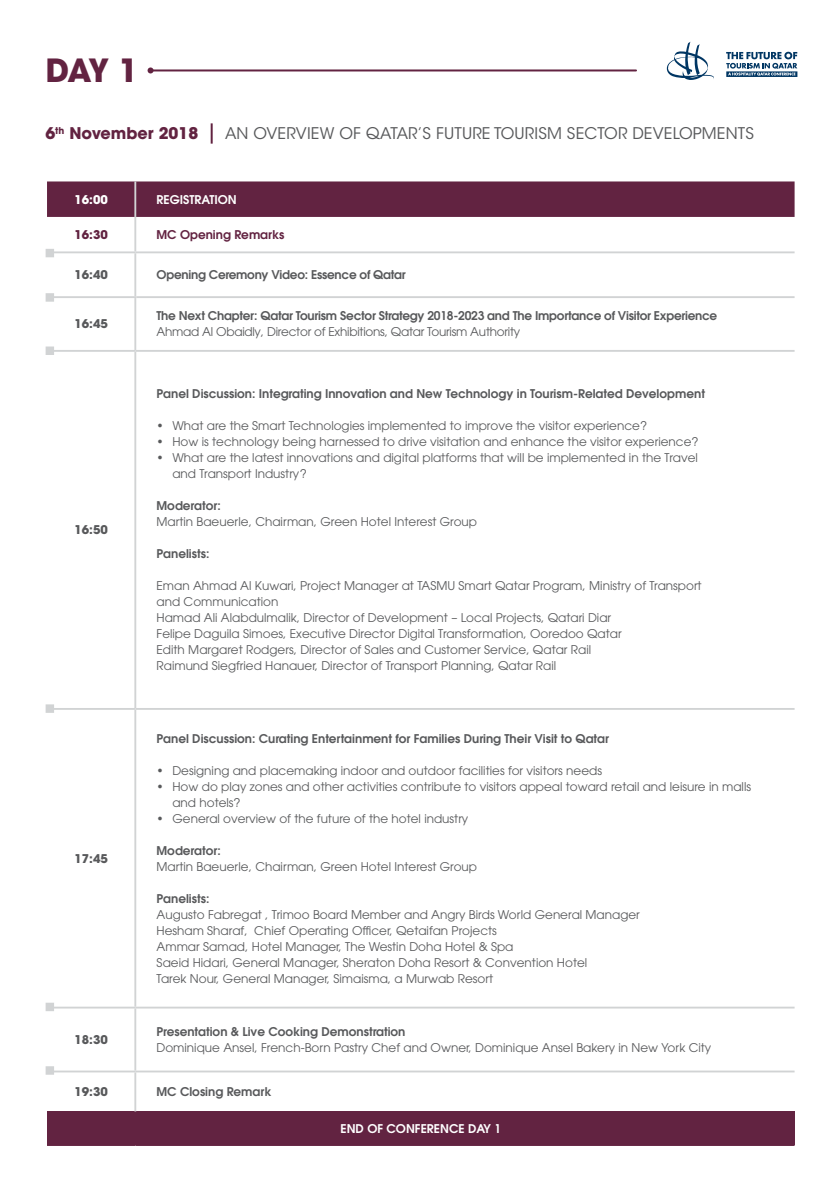
<style>
.page{position:relative;width:840px;height:1191px;background:#fff}
.page>*{position:absolute;margin:0;border:0;box-sizing:border-box;transform-origin:0 0}
.t1{font:700 31.8px "ITC Avant Garde Std";color:#622341}
.t2{font:16px "ITC Avant Garde Std";letter-spacing:.01em;color:#58595b}
.t3{font:700 16px "ITC Avant Garde Std";color:#622341}
.t4{font:12px/16px "ITC Avant Garde Pro";color:#58595b}
.t5{font:600 12px "ITC Avant Garde Pro";color:#58595b}
.t6{font:600 12px "ITC Avant Garde Pro";letter-spacing:-.02em;color:#58595b}
.t7{font:12px "ITC Avant Garde Pro";letter-spacing:-.02em;color:#58595b}
.t8{font:600 12px "ITC Avant Garde Pro";color:#fff}
.t9{font:700 12px "ITC Avant Garde Pro";color:#58595b}
.t10{font:600 12px "ITC Avant Garde Pro";color:#622341}
.t11{font:700 12px "ITC Avant Garde Pro";color:#fff}
.t12{font:700 12px "ITC Avant Garde Pro";color:#622341}
.t13{font:700 9.4px "ITC Avant Garde Std";color:#622341}
</style>
<div class="page">
<div style="left:47px;top:181px;width:747px;height:36px;background:#622341"></div>
<div style="left:47px;top:1111px;width:747px;height:34px;background:#622341"></div>
<hr style="left:134px;top:181px;width:2px;height:36px;background:#d1d3d4">
<hr style="left:134px;top:217px;width:2px;height:34px;background:#d1d3d4">
<hr style="left:47px;top:251px;width:88px;height:2px;background:#d1d3d4">
<hr style="left:135px;top:251px;width:659px;height:2px;background:#d1d3d4">
<hr style="left:134px;top:710px;width:2px;height:296px;background:#d1d3d4">
<hr style="left:134px;top:253px;width:2px;height:43px;background:#d1d3d4">
<hr style="left:47px;top:296px;width:89px;height:2px;background:#d1d3d4">
<hr style="left:134px;top:298px;width:2px;height:52px;background:#d1d3d4">
<hr style="left:47px;top:350px;width:88px;height:2px;background:#d1d3d4">
<hr style="left:135px;top:350px;width:659px;height:2px;background:#d1d3d4">
<hr style="left:134px;top:352px;width:2px;height:356px;background:#d1d3d4">
<hr style="left:47px;top:708px;width:88px;height:2px;background:#d1d3d4">
<hr style="left:135px;top:708px;width:659px;height:2px;background:#d1d3d4">
<hr style="left:134px;top:1008px;width:2px;height:62px;background:#d1d3d4">
<hr style="left:47px;top:1070px;width:88px;height:2px;background:#d1d3d4">
<hr style="left:135px;top:1070px;width:659px;height:2px;background:#d1d3d4">
<hr style="left:134px;top:1072px;width:2px;height:39px;background:#d1d3d4">
<hr style="left:136px;top:296px;width:658px;height:2px;background:#d1d3d4">
<hr style="left:47px;top:1144px;width:88px;height:2px;background:#622341">
<hr style="left:135px;top:1144px;width:659px;height:2px;background:#622341">
<hr style="left:47px;top:1006px;width:88px;height:2px;background:#d1d3d4">
<hr style="left:135px;top:1006px;width:659px;height:2px;background:#d1d3d4">
<hr style="left:210px;top:123px;width:2px;height:21px;background:#622341">
<svg style="left:666px;top:41px;width:48px;height:39px"></svg>
<svg style="left:726px;top:52px;width:71px;height:25px"></svg>
<hr style="left:150px;top:69px;width:485px;height:2px;background:#622341">
<svg style="left:147px;top:67px;width:6px;height:6px"></svg>
<div style="left:46px;top:1066px;width:8px;height:8px;background:#d1d3d4;border:2px solid #d1d3d4"></div>
<div style="left:46px;top:1002px;width:8px;height:9px;background:#d1d3d4;border:2px solid #d1d3d4"></div>
<div style="left:46px;top:704px;width:8px;height:9px;background:#d1d3d4;border:2px solid #d1d3d4"></div>
<div style="left:46px;top:346px;width:8px;height:9px;background:#d1d3d4;border:2px solid #d1d3d4"></div>
<div style="left:46px;top:293px;width:8px;height:9px;background:#d1d3d4;border:2px solid #d1d3d4"></div>
<div style="left:46px;top:249px;width:8px;height:8px;background:#d1d3d4"></div>
<h1 class="t1" style="left:45px;top:50px;width:94px">DAY 1</h1>
<p class="t13" style="left:55px;top:124px;width:11px">th</p>
<h2 class="t2" style="left:225px;top:124px;width:530px">AN OVERVIEW OF QATAR S’ FUTURE TOURISM SECTOR DEVELOPMENTS</h2>
<h2 class="t3" style="left:69px;top:123px;width:130px">November 2018</h2>
<h2 class="t3" style="left:45px;top:123px;width:11px">6</h2>
<p class="t11" style="left:74px;top:191px;width:35px">16:00</p>
<p class="t12" style="left:74px;top:227px;width:35px">16:30</p>
<p class="t9" style="left:74px;top:267px;width:35px">16:40</p>
<p class="t9" style="left:74px;top:316px;width:35px">16:45</p>
<p class="t9" style="left:74px;top:522px;width:35px">16:50</p>
<p class="t9" style="left:74px;top:850px;width:35px">17:45</p>
<p class="t9" style="left:74px;top:1031px;width:35px">18:30</p>
<p class="t9" style="left:74px;top:1083px;width:35px">19:30</p>
<p class="t8" style="left:156px;top:191px;width:82px">REGISTRATION</p>
<p class="t10" style="left:156px;top:227px;width:129px">MC Opening Remarks</p>
<p class="t6" style="left:156px;top:267px;width:250px">Opening Ceremony Video: Essence of Qatar</p>
<p class="t6" style="left:156px;top:308px;width:562px">The Next Chapter: Qatar Tourism Sector Strategy 2018-2023 and The Importance of Visitor Experience</p>
<p class="t7" style="left:156px;top:324px;width:365px">Ahmad Al Obaidly, Director of Exhibitions, Qatar Tourism Authority</p>
<p class="t5" style="left:156px;top:386px;width:549px">Panel Discussion: Integrating Innovation and New Technology in Tourism-Related Development</p>
<p class="t4" style="left:172px;top:418px;width:476px">What are the Smart Technologies implemented to improve the visitor experience?</p>
<p class="t4" style="left:156px;top:418px;width:9px">•</p>
<p class="t4" style="left:156px;top:434px;width:9px">•</p>
<p class="t4" style="left:156px;top:450px;width:9px">•</p>
<p class="t4" style="left:172px;top:434px;width:527px">How is technology being harnessed to drive visitation and enhance the visitor experience?</p>
<p class="t4" style="left:172px;top:450px;width:526px">What are the latest innovations and digital platforms that will be implemented in the Travel</p>
<p class="t4" style="left:172px;top:466px;width:136px">and Transport Industry?</p>
<p class="t5" style="left:156px;top:498px;width:66px">Moderator:</p>
<p class="t4" style="left:156px;top:514px;width:322px">Martin Baeuerle, Chairman, Green Hotel Interest Group</p>
<p class="t5" style="left:156px;top:546px;width:54px">Panelists:</p>
<p class="t4" style="left:156px;top:578px;width:546px">Eman Ahmad Al Kuwari, Project Manager at TASMU Smart Qatar Program, Ministry of Transport and Communication<br>Hamad Ali Alabdulmalik, Director of Development – Local Projects, Qatari Diar<br>Felipe Daguila Simoes, Executive Director Digital Transformation, Ooredoo Qatar<br>Edith Margaret Rodgers, Director of Sales and Customer Service, Qatar Rail<br>Raimund Siegfried Hanauer, Director of Transport Planning, Qatar Rail</p>
<p class="t5" style="left:156px;top:730px;width:453px">Panel Discussion: Curating Entertainment for Families During Their Visit to Qatar</p>
<p class="t4" style="left:172px;top:762px;width:431px">Designing and placemaking indoor and outdoor facilities for visitors needs</p>
<p class="t4" style="left:156px;top:762px;width:9px">•</p>
<p class="t4" style="left:156px;top:778px;width:9px">•</p>
<p class="t4" style="left:172px;top:778px;width:580px">How do play zones and other activities contribute to visitors appeal toward retail and leisure in malls</p>
<p class="t4" style="left:172px;top:794px;width:297px">and hotels?<br>General overview of the future of the hotel industry</p>
<p class="t4" style="left:156px;top:810px;width:9px">•</p>
<p class="t5" style="left:156px;top:842px;width:66px">Moderator:</p>
<p class="t4" style="left:156px;top:858px;width:322px">Martin Baeuerle, Chairman, Green Hotel Interest Group</p>
<p class="t5" style="left:156px;top:890px;width:54px">Panelists:</p>
<p class="t4" style="left:254px;top:906px;width:387px;text-indent:-98px">Augusto Fabregat , Trimoo Board Member and Angry Birds World General Manager<br>Chief Operating Officer, Qetaifan Projects</p>
<p class="t4" style="left:156px;top:922px;width:432px">Hesham Sharaf,<br>Ammar Samad, Hotel Manager, The Westin Doha Hotel &amp; Spa<br>Saeid Hidari, General Manager, Sheraton Doha Resort &amp; Convention Hotel Tarek Nour, General Manager, Simaisma a, Murwab Resort</p>
<p class="t5" style="left:156px;top:1023px;width:250px">Presentation &amp; Live Cooking Demonstration</p>
<p class="t4" style="left:156px;top:1039px;width:556px">Dominique Ansel, French-Born Pastry Chef and Owner, Dominique Ansel Bakery in New York City</p>
<p class="t5" style="left:156px;top:1083px;width:116px">MC Closing Remark</p>
<p class="t8" style="left:340px;top:1120px;width:162px">END OF CONFERENCE DAY 1</p>
</div>
